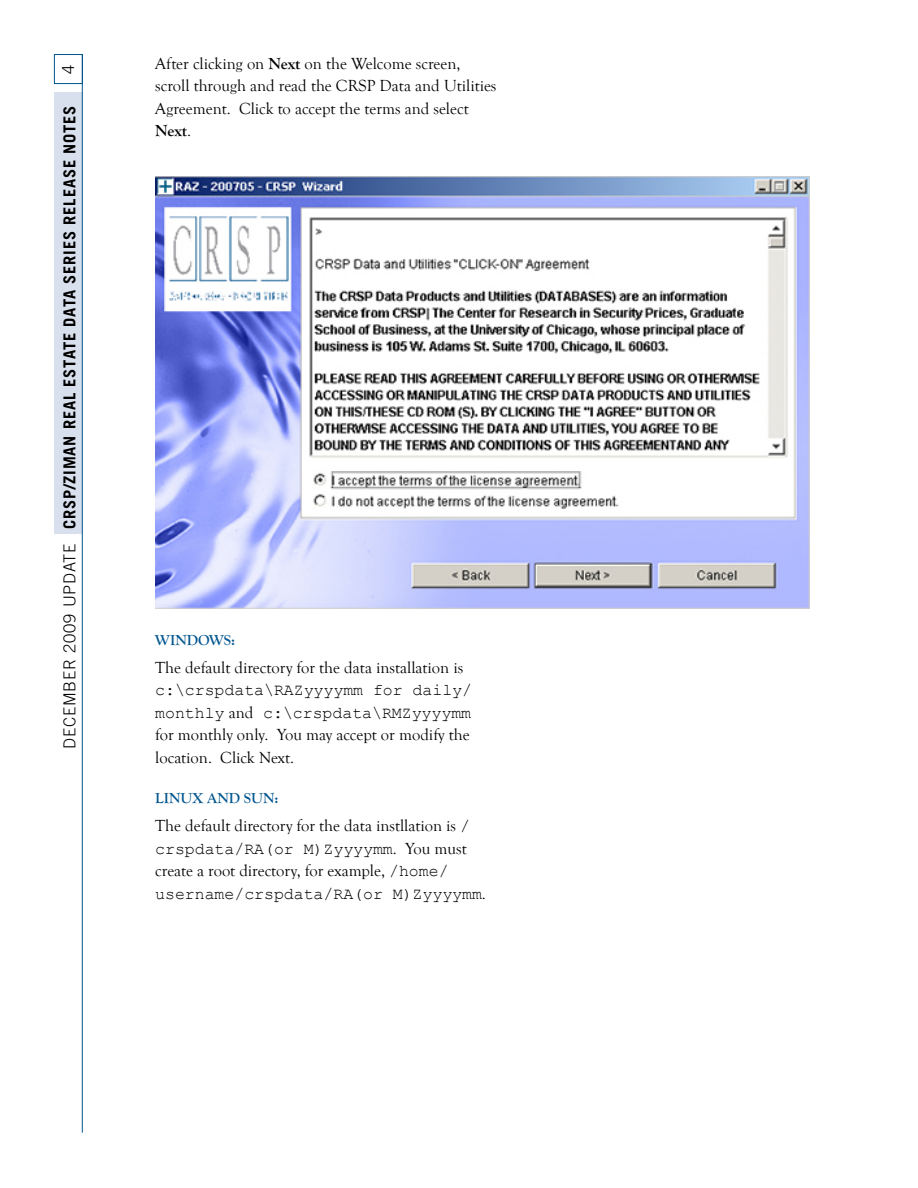
<style>
.page{position:relative;width:918px;height:1188px;background:#fff}
.page>*{position:absolute;margin:0;border:0;box-sizing:border-box;transform-origin:0 0}
.t1{font:16.5px/22.5px "Goudy Old Style T";color:#000}
.t2{font:16.5px/22.5px "Courier New";color:#000}
.t3{font:700 16.5px "Trade Gothic";letter-spacing:.05em;color:#000}
.t4{font:300 16.5px "Trade Gothic";color:#000}
.t5{font:700 15px "Goudy Old Style T";color:#00558f}
.s1{font-weight:700}
.s2{font-weight:300}
.s3{font-family:"Goudy Old Style T"}
.s4{font-family:"Courier New"}
</style>
<div class="page">
<div style="left:54px;top:92px;width:29px;height:441px;background:#d9e0ed"></div>
<hr style="left:82px;top:54px;width:1px;height:1079px;background:#00558f">
<div style="left:54px;top:54px;width:29px;height:30px;border:1px solid #00558f"></div>
<img style="left:155px;top:177px;width:654px;height:432px">
<p class="t4" style="left:58px;top:74px;width:11px;rotate:-90deg">4</p>
<p class="t1" style="left:155px;top:52px;width:343px">After clicking on <span class="s1">NEXT</span> on the Welcome screen, scroll through and read the CRSP Data and Utilities Agreement. Click to accept the terms and select <span class="s1">NEXT</span>.</p>
<p class="t3" style="left:59px;top:749px;width:644px;rotate:-90deg"><span class="s2">December 2009 Update</span> CRSP/Ziman Real Estate Data Series Release Notes</p>
<p class="t5" style="left:155px;top:631px;width:81px">WINDOWS :</p>
<p class="t1" style="left:155px;top:656px;width:310px">The default directory for the data installation is</p>
<p class="t2" style="left:155px;top:678px;width:318px">c:\crspdata\RAZyyyymm for daily/ monthly <span class="s3">and</span> c:\crspdata\RMZyyyymm</p>
<p class="t1" style="left:155px;top:724px;width:316px">for monthly only. You may accept or modify the location. Click Next.</p>
<p class="t5" style="left:155px;top:790px;width:125px">LINUX AND SUN:</p>
<p class="t1" style="left:155px;top:815px;width:316px">The default directory for the data instllation is <span class="s4">/</span></p>
<p class="t2" style="left:155px;top:837px;width:313px">crspdata/RA(or M)Zyyyymm<span class="s3">. You must</span></p>
<p class="t1" style="left:155px;top:860px;width:295px">create a root directory, for example, <span class="s4">/home/</span></p>
<p class="t2" style="left:155px;top:882px;width:332px">username/crspdata/RA(or M)Zyyyymm<span class="s3">.</span></p>
</div>
